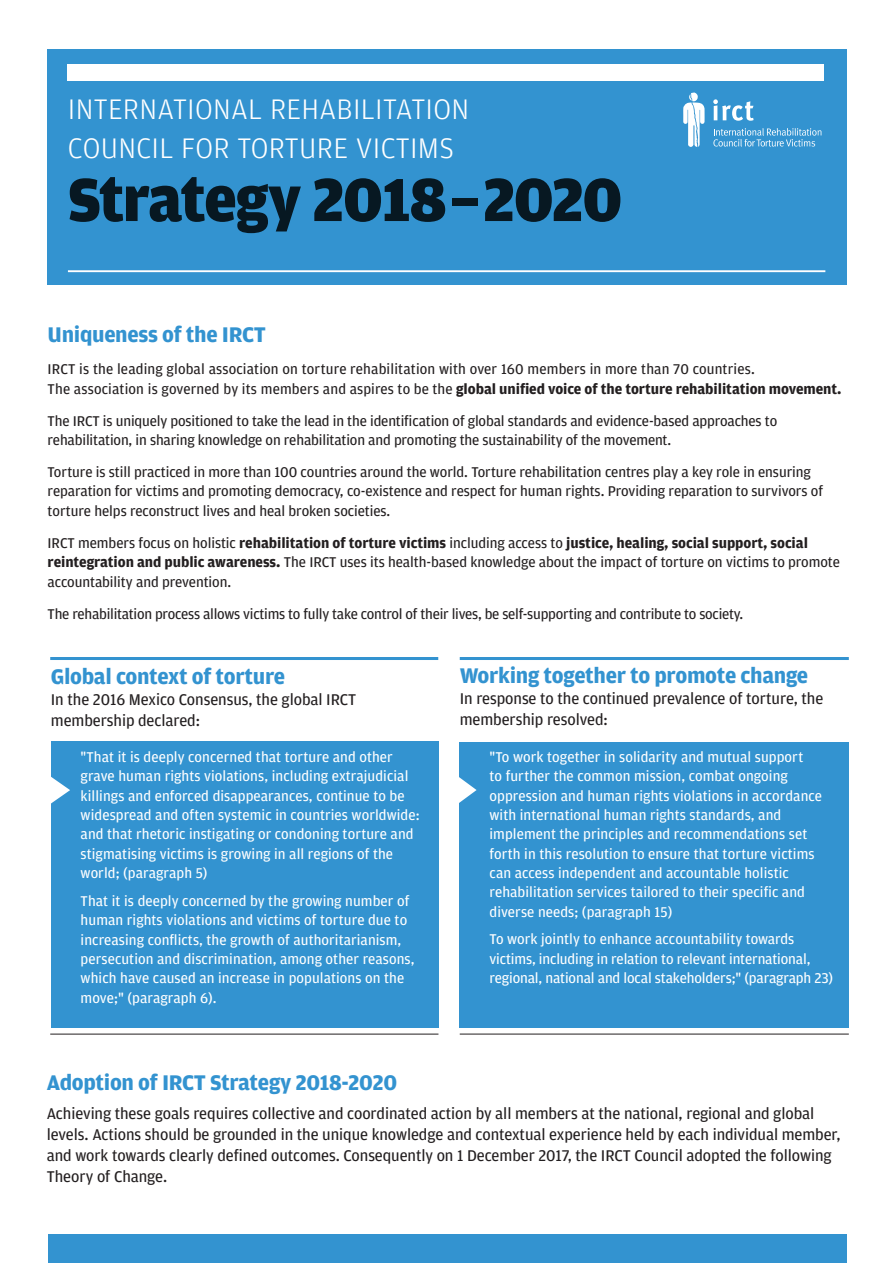
<style>
.page{position:relative;width:893px;height:1263px;background:#fff}
.page>*{position:absolute;margin:0;border:0;box-sizing:border-box;transform-origin:0 0}
.t1{font:900 64.5px "Amplitude";letter-spacing:-.02em;color:#071822}
.Subtitle{font:300 30px/39px "Amplitude";letter-spacing:.01em;color:#fff}
.t2{font:700 22.5px "Amplitude";letter-spacing:-.015em;color:#3393d0}
.t3{font:16.5px/21px "Amplitude";letter-spacing:-.005em;color:#231f20}
.t4{font:15px/19.4px "Amplitude";letter-spacing:.005em;color:#fff}
.t5{font:15px/19.4px "Amplitude";letter-spacing:-.005em;color:#231f20}
.s1{font-weight:700}
</style>
<div class="page">
<div style="left:48px;top:50px;width:799px;height:235px;background:#3393d0"></div>
<div style="left:68px;top:65px;width:756px;height:16px;background:#fff"></div>
<hr style="left:68px;top:270px;width:757px;height:2px;background:#fff">
<svg style="left:683px;top:92px;width:22px;height:55px"></svg>
<svg style="left:713px;top:99px;width:41px;height:22px"></svg>
<svg style="left:713px;top:128px;width:108px;height:19px"></svg>
<div style="left:51px;top:741px;width:387px;height:287px;background:#3393d0"></div>
<div style="left:460px;top:742px;width:389px;height:286px;background:#3393d0"></div>
<svg style="left:459px;top:772px;width:18px;height:35px"></svg>
<svg style="left:51px;top:777px;width:19px;height:27px"></svg>
<hr style="left:50px;top:1034px;width:388px;height:1px;background:#231f20">
<hr style="left:460px;top:1034px;width:389px;height:1px;background:#231f20">
<hr style="left:50px;top:657px;width:388px;height:3px;background:#3393d0">
<hr style="left:460px;top:657px;width:389px;height:3px;background:#3393d0">
<div style="left:48px;top:1234px;width:798px;height:29px;background:#3393d0"></div>
<p class="Subtitle" style="left:68px;top:88px;width:403px">INTERNATIONAL REHABILITATION<br>COUNCIL FOR TORTURE VICTIMS</p>
<p class="t1" style="left:68px;top:159px;width:556px">Strategy 2018 – 2020</p>
<p class="t2" style="left:48px;top:320px;width:220px">Uniqueness of the IRCT</p>
<p class="t5" style="left:48px;top:359px;width:795px">IRCT is the leading global association on torture rehabilitation with over 160 members in more than 70 countries.<br>The association is governed by its members and aspires to be the <span class="s1">global unified voice of the torture rehabilitation movement.</span></p>
<p class="t5" style="left:48px;top:410px;width:731px">The IRCT is uniquely positioned to take the lead in the identification of global standards and evidence-based approaches to rehabilitation, in sharing knowledge on rehabilitation and promoting the sustainability of the movement.</p>
<p class="t5" style="left:48px;top:462px;width:777px">Torture is still practiced in more than 100 countries around the world. Torture rehabilitation centres play a key role in ensuring reparation for victims and promoting democracy, co-existence and respect for human rights. Providing reparation to survivors of torture helps reconstruct lives and heal broken societies.</p>
<p class="t5" style="left:48px;top:533px;width:794px">IRCT members focus on holistic <span class="s1">rehabilitation of torture victims</span> including access to <span class="s1">justice, healing, social support, social reintegration and public awareness.</span> The IRCT uses its health-based knowledge about the impact of torture on victims to promote accountability and prevention.</p>
<p class="t5" style="left:48px;top:604px;width:697px">The rehabilitation process allows victims to fully take control of their lives, be self-supporting and contribute to society.</p>
<p class="t2" style="left:51px;top:662px;width:236px">Global context of torture</p>
<p class="t3" style="left:51px;top:688px;width:307px">In the 2016 Mexico Consensus, the global IRCT membership declared:</p>
<p class="t4" style="left:81px;top:747px;width:340px">"That it is deeply concerned that torture and other grave human rights violations, including extrajudicial killings and enforced disappearances, continue to be widespread and often systemic in countries worldwide: and that rhetoric instigating or condoning torture and stigmatising victims is growing in all regions of the world; (paragraph 5)</p>
<p class="t4" style="left:81px;top:891px;width:335px">That it is deeply concerned by the growing number of human rights violations and victims of torture due to increasing conflicts, the growth of authoritarianism, persecution and discrimination, among other reasons, which have caused an increase in populations on the move;" (paragraph 6).</p>
<p class="t2" style="left:460px;top:662px;width:350px">Working together to promote change</p>
<p class="t3" style="left:460px;top:688px;width:365px">In response to the continued prevalence of torture, the membership resolved:</p>
<p class="t4" style="left:489px;top:747px;width:334px">"To work together in solidarity and mutual support<br>to further the common mission, combat ongoing oppression and human rights violations in accordance with international human rights standards, and implement the principles and recommendations set forth in this resolution to ensure that torture victims can access independent and accountable holistic rehabilitation services tailored to their specific and diverse needs; (paragraph 15)</p>
<p class="t4" style="left:489px;top:929px;width:345px">To work jointly to enhance accountability towards victims, including in relation to relevant international, regional, national and local stakeholders;" (paragraph 23)</p>
<p class="t2" style="left:47px;top:1068px;width:352px">Adoption of IRCT Strategy 2018-2020</p>
<p class="t3" style="left:47px;top:1103px;width:795px">Achieving these goals requires collective and coordinated action by all members at the national, regional and global levels. Actions should be grounded in the unique knowledge and contextual experience held by each individual member, and work towards clearly defined outcomes. Consequently on 1 December 2017, the IRCT Council adopted the following Theory of Change.</p>
</div>
